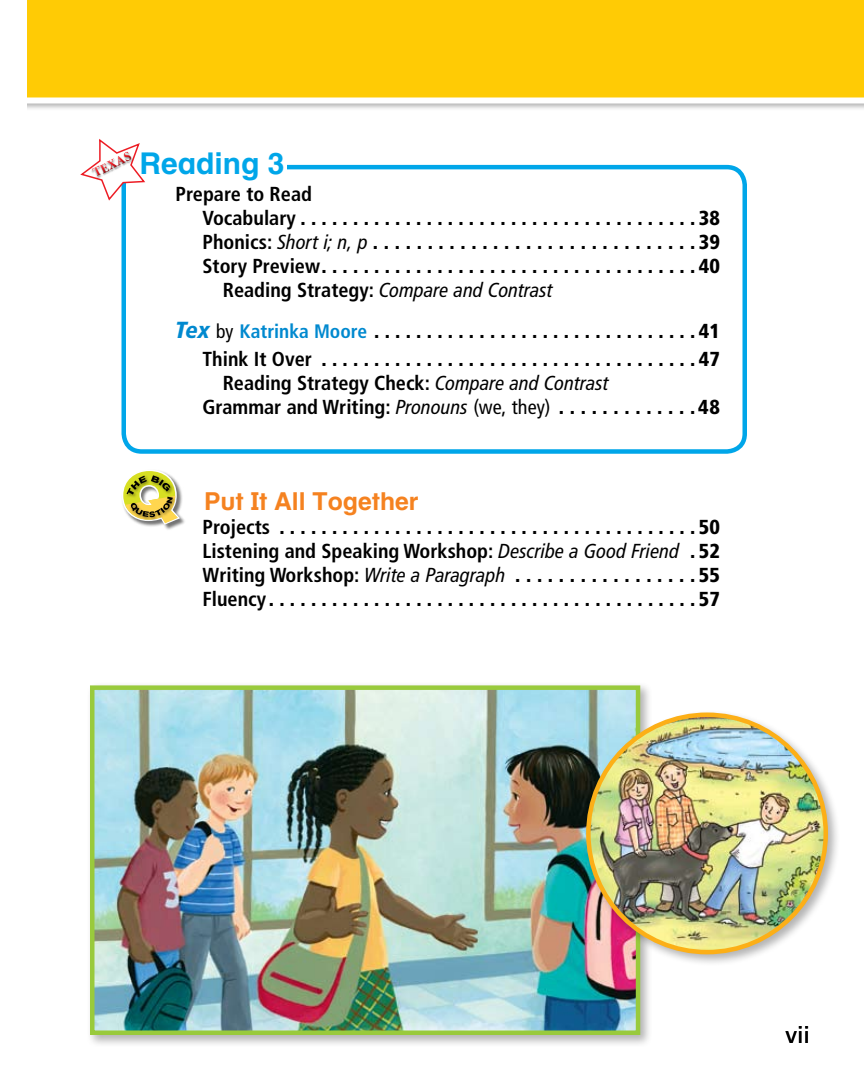
<style>
.page{position:relative;width:864px;height:1080px;background:#fff}
.page>*{position:absolute;margin:0;border:0;box-sizing:border-box;transform-origin:0 0}
.t1{font:700 30px "Helvetica Textbook";color:#00a6e9}
.t2{font:700 24.75px "Helvetica Textbook";color:#f58220}
.t3{font:23.25px "Frutiger LT Std";color:#000}
.t4{font:900 condensed 20.25px/24px "Frutiger LT Std";color:#000}
.t5{font:700 condensed 20.25px/24px "Frutiger LT Std";color:#000}
.t6{font:italic condensed 20.25px "Frutiger LT Pro";letter-spacing:.005em;color:#000}
.t7{font:900 13.65px "Minion Std";color:#ed1c24}
.s1{font-weight:700}
.s2{font-family:"Frutiger LT Pro";font-weight:400;font-style:italic}
.s3{font-family:"Frutiger LT Std";font-weight:700;font-style:normal}
.s4{font-family:"Frutiger LT Pro";font-style:italic;font-size:23.25px;color:#0089cf}
.s5{font-weight:400;font-size:19.5px}
.s6{font-weight:700;font-size:19.5px;color:#0089cf}
.s7{font-weight:400}
.s8{font-weight:900}
</style>
<div class="page">
<div style="left:0;top:0;width:864px;height:111px;background:#000;opacity:.3"></div>
<div style="left:27px;top:0;width:837px;height:104px;background:#ffcb05"></div>
<div style="left:122px;top:469px;width:64px;height:61px;background:#000;opacity:.55"></div>
<svg style="left:122px;top:469px;width:59px;height:59px"></svg>
<div style="left:122px;top:165px;width:625px;height:289px;border:4px solid #00a6e9;border-radius:18px"></div>
<div style="left:130px;top:147px;width:156px;height:36px;background:#fff"></div>
<div style="left:86px;top:682px;width:567px;height:366px;background:#000;opacity:.3"></div>
<img style="left:95px;top:690px;width:540px;height:340px">
<div style="left:90px;top:685px;width:550px;height:350px;border:4px solid #99ca3c"></div>
<div style="left:582px;top:709px;width:258px;height:258px;background:#000;opacity:.3"></div>
<img style="left:588px;top:715px;width:238px;height:236px">
<svg style="left:80px;top:139px;width:65px;height:63px"></svg>
<div style="left:0;top:0;width:27px;height:1080px;background:#fff"></div>
<p class="t7" style="left:91px;top:167px;width:42px;rotate:-26deg">TEXAS</p>
<h1 class="t1" style="left:140px;top:145px;width:147px">Reading 3</h1>
<p class="t4" style="left:202px;top:182px;width:519px;text-indent:-27px"><span class="s1">Prepare to Read<br>Vocabulary</span> . . . . . . . . . . . . . . . . . . . . . . . . . . . . . . . . . . . . . 38<br><span class="s1">Phonics:</span> <span class="s2">Short i; n, p</span> . . . . . . . . . . . . . . . . . . . . . . . . . . . . . 39<br><span class="s1">Story Preview</span> . . . . . . . . . . . . . . . . . . . . . . . . . . . . . . . . . . . 40</p>
<p class="t6" style="left:223px;top:279px;width:332px"><span class="s3">Reading Strategy:</span> Compare and Contrast</p>
<p class="t4" style="left:176px;top:317px;width:546px;line-height:28.5px;text-align:right"><span class="s4">Tex</span> <span class="s5">by</span> <span class="s6">Katrinka Moore</span> . . . . . . . . . . . . . . . . . . . . . . . . . . . . . . 41<br><span class="s1">Think It Over</span> . . . . . . . . . . . . . . . . . . . . . . . . . . . . . . . . . . . 47</p>
<p class="t5" style="left:202px;top:371px;width:519px;text-indent:20px">Reading Strategy Check: <span class="s2">Compare and Contrast<br></span>Grammar and Writing: <span class="s2">Pronouns</span> <span class="s7">(we, they)</span> <span class="s8">. . . . . . . . . . . . 48</span></p>
<p class="t2" style="left:204px;top:486px;width:216px">Put It All Together</p>
<p class="t4" style="left:202px;top:515px;width:519px;text-align:justify"><span class="s1">Projects</span> . . . . . . . . . . . . . . . . . . . . . . . . . . . . . . . . . . . . . . . 50<br><span class="s1">Listening and Speaking Workshop:</span> <span class="s2">Describe a Good Friend</span> . 52<br><span class="s1">Writing Workshop:</span> <span class="s2">Write a Paragraph</span> . . . . . . . . . . . . . . . . 55<br><span class="s1">Fluency</span> . . . . . . . . . . . . . . . . . . . . . . . . . . . . . . . . . . . . . . . . 57</p>
<p class="t3" style="left:785px;top:1022px;width:26px">vii</p>
</div>
